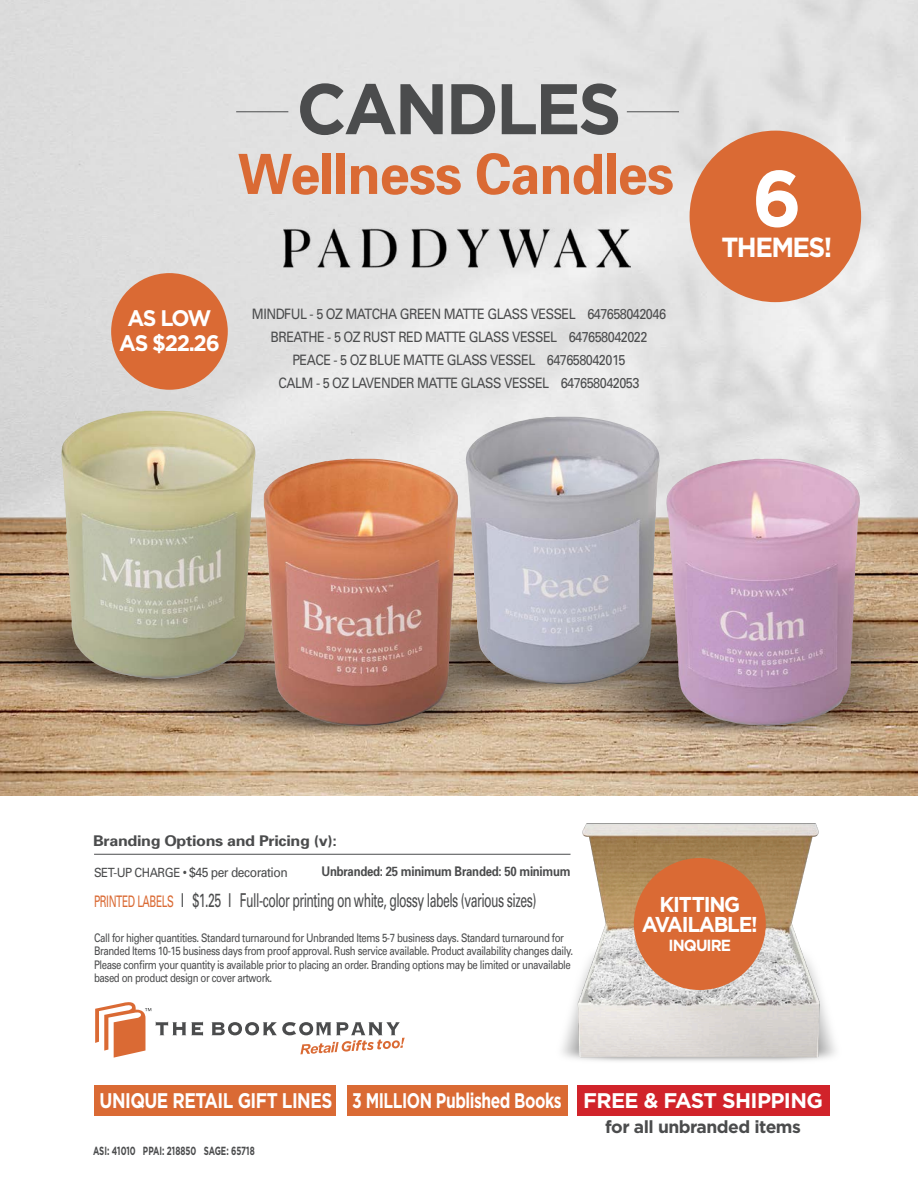
<style>
.page{position:relative;width:918px;height:1188px;background:#fff}
.page>*{position:absolute;margin:0;border:0;box-sizing:border-box;transform-origin:0 0}
.t1{font:700 79.35px "Gotham";color:#fff;scale:.95 1}
.t2{font:700 71.4px "Gotham";letter-spacing:-.04em;color:#4b4c4d;scale:.95 1}
.t3{font:700 55.5px "Univers";letter-spacing:-.02em;color:#da6a34}
.t4{font:700 27.6px "Gotham";letter-spacing:-.06em;color:#fff;scale:.95 1}
.t5{font:700 22.5px "Gotham";letter-spacing:-.07em;color:#fff;scale:.95 1}
.t6{font:700 21.45px "Gotham";letter-spacing:-.06em;color:#fff;scale:.95 1}
.t7{font:700 21.15px "Gotham";letter-spacing:-.03em;color:#fff;scale:.74 1}
.t8{font:700 21.15px "Gotham";letter-spacing:-.03em;color:#fff;scale:.81 1}
.t9{font:700 21.15px "Gotham";letter-spacing:-.03em;color:#fff}
.t10{font:19.05px "Univers";letter-spacing:-.04em;color:#4b4c4d;scale:.65 1}
.t11{font:700 17.55px "Gotham";letter-spacing:-.03em;color:#4b4c4d}
.t12{font:700 16.05px "Gotham";letter-spacing:-.06em;color:#fff;scale:.95 1}
.t13{font:700 14.7px "Univers";letter-spacing:-.02em;color:#4b4c4d;scale:1.09 1}
.t14{font:14.4px "Univers";letter-spacing:-.04em;color:#4b4c4d;scale:.88 1}
.t15{font:700 13.35px "Univers";letter-spacing:-.02em;color:#4b4c4d;scale:.86 1}
.t16{font:13.35px "Univers";letter-spacing:-.04em;color:#4b4c4d;scale:.91 1}
.t17{font:11.85px/13.4px "Univers";letter-spacing:-.04em;color:#4b4c4d;scale:.82 1}
.t18{font:700 11.85px "Gotham";color:#4b4c4d;scale:.68 1}
.s1{font-size:12.75px}
.s2{font-size:15.9px;color:#da6a34}
</style>
<div class="page">
<img style="left:0;top:0;width:918px;height:795px">
<div style="left:111px;top:273px;width:117px;height:117px;background:#da6a34;border-radius:50%"></div>
<hr style="left:94px;top:854px;width:477px;height:1px;background:#4b4c4d">
<svg style="left:0;top:608px;width:264px;height:83px;background:#9e8367"></svg>
<svg style="left:94px;top:654px;width:495px;height:83px;background:#a99176"></svg>
<svg style="left:496px;top:601px;width:422px;height:136px;background:#ae9478"></svg>
<img style="left:537px;top:758px;width:328px;height:342px">
<div style="left:634px;top:858px;width:132px;height:132px;background:#da6a34;border-radius:50%"></div>
<div style="left:578px;top:1085px;width:252px;height:30px;background:#d1232a"></div>
<div style="left:94px;top:1085px;width:242px;height:30px;background:#da6a34"></div>
<div style="left:347px;top:1085px;width:221px;height:30px;background:#da6a34"></div>
<hr style="left:236px;top:111px;width:52px;height:1px;background:#4b4c4d">
<hr style="left:627px;top:111px;width:52px;height:1px;background:#4b4c4d">
<img style="left:284px;top:206px;width:346px;height:89px">
<div style="left:690px;top:131px;width:171px;height:171px;background:#da6a34;border-radius:50%"></div>
<img style="left:61px;top:411px;width:194px;height:268px">
<img style="left:465px;top:417px;width:195px;height:268px">
<img style="left:264px;top:459px;width:194px;height:268px">
<img style="left:665px;top:459px;width:196px;height:267px">
<svg style="left:95px;top:1002px;width:108px;height:56px"></svg>
<svg style="left:212px;top:1022px;width:193px;height:32px"></svg>
<p class="t2" style="left:296px;top:68px;width:344px">CANDLES</p>
<p class="t3" style="left:238px;top:139px;width:438px">Wellness Candles</p>
<p class="t5" style="left:128px;top:305px;width:90px">AS LOW</p>
<p class="t5" style="left:119px;top:330px;width:107px">AS $22.26</p>
<p class="t14" style="left:252px;top:305px;width:472px">MINDFUL - 5 OZ MATCHA GREEN MATTE GLASS VESSEL 647658042046</p>
<p class="t14" style="left:271px;top:328px;width:430px">BREATHE - 5 OZ RUST RED MATTE GLASS VESSEL 647658042022</p>
<p class="t14" style="left:292px;top:352px;width:380px">PEACE - 5 OZ BLUE MATTE GLASS VESSEL 647658042015</p>
<p class="t14" style="left:279px;top:375px;width:412px">CALM - 5 OZ LAVENDER MATTE GLASS VESSEL 647658042053</p>
<p class="t1" style="left:752px;top:153px;width:54px">6</p>
<p class="t4" style="left:721px;top:232px;width:118px">THEMES!</p>
<p class="t13" style="left:93px;top:832px;width:225px">Branding Options and Pricing (v):</p>
<p class="t16" style="left:94px;top:864px;width:214px"><span class="s1">SET-UP CHARGE</span> • $45 per decoration</p>
<p class="t15" style="left:321px;top:863px;width:291px">Unbranded: 25 minimum Branded: 50 minimum</p>
<p class="t10" style="left:94px;top:889px;width:682px"><span class="s2">PRINTED LABELS</span> I $1.25 I Full-color printing on white, glossy labels (various sizes)</p>
<p class="t6" style="left:660px;top:892px;width:87px">KITTING</p>
<p class="t6" style="left:642px;top:912px;width:123px">AVAILABLE!</p>
<p class="t12" style="left:669px;top:936px;width:67px">INQUIRE</p>
<p class="t17" style="left:94px;top:931px;width:586px">Call for higher quantities. Standard turnaround for Unbranded Items 5-7 business days. Standard turnaround for Branded Items 10-15 business days from proof approval. Rush service available. Product availability changes daily.<br>Please confirm your quantity is available prior to placing an order. Branding options may be limited or unavailable based on product design or cover artwork.</p>
<p class="t8" style="left:100px;top:1088px;width:289px">UNIQUE RETAIL GIFT LINES</p>
<p class="t7" style="left:352px;top:1088px;width:285px">3 MILLION Published Books</p>
<p class="t18" style="left:93px;top:1144px;width:239px">ASI: 41010 PPAI: 218850 SAGE: 65718</p>
<p class="t9" style="left:583px;top:1088px;width:241px">FREE &amp; FAST SHIPPING</p>
<p class="t11" style="left:605px;top:1117px;width:197px">for all unbranded items</p>
</div>
